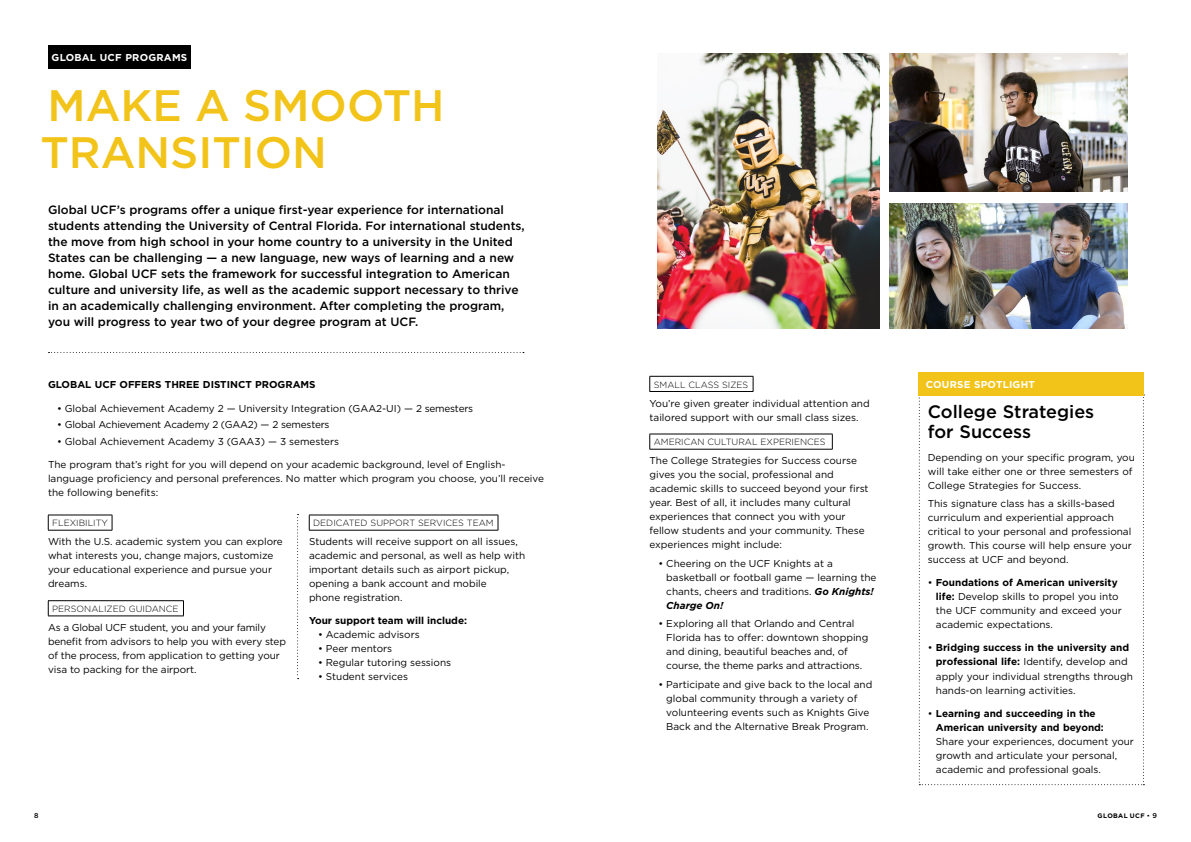
<style>
.page{position:relative;width:1191px;height:842px;background:#fff}
.page>*{position:absolute;margin:0;border:0;box-sizing:border-box;transform-origin:0 0}
.t1{font:500 44px/47px "Gotham";color:#f2c318}
.t2{font:500 18px/20px "Gotham";color:#000}
.t3{font:500 12px/16px "Gotham";color:#000}
.t4{font:10px/14px "Gotham";color:#000}
.t5{font:700 10px/14px "Gotham";color:#000}
.t6{font:10px "Gotham";letter-spacing:-.02em;color:#000}
.t7{font:700 10px "Gotham";letter-spacing:.02em;color:#fff}
.t8{font:300 9px "Gotham";color:#000}
.t9{font:500 7px "Gotham";color:#000}
.t10{font:700 6.5px "Gotham";letter-spacing:.05em;color:#000}
.s1{font-weight:700;font-style:italic}
.s2{font-weight:700}
.s3{font-weight:400}
.s4{font-weight:500}
.s5{font-weight:500;font-size:7px}
</style>
<div class="page">
<hr style="left:48px;top:515px;width:64px;height:1px;background:#000">
<svg style="left:48px;top:515px;width:1px;height:15px"></svg>
<svg style="left:112px;top:515px;width:1px;height:15px"></svg>
<hr style="left:48px;top:530px;width:64px;height:1px;background:#000">
<hr style="left:48px;top:600px;width:136px;height:1px;background:#000">
<svg style="left:48px;top:601px;width:1px;height:15px"></svg>
<svg style="left:183px;top:601px;width:1px;height:15px"></svg>
<hr style="left:48px;top:616px;width:136px;height:1px;background:#000">
<hr style="left:309px;top:515px;width:189px;height:1px;background:#000">
<svg style="left:309px;top:515px;width:1px;height:15px"></svg>
<svg style="left:498px;top:515px;width:1px;height:15px"></svg>
<hr style="left:309px;top:530px;width:189px;height:1px;background:#000">
<hr style="left:649px;top:376px;width:104px;height:1px;background:#000">
<svg style="left:649px;top:377px;width:1px;height:14px"></svg>
<svg style="left:753px;top:377px;width:1px;height:14px"></svg>
<hr style="left:649px;top:391px;width:104px;height:1px;background:#000">
<hr style="left:649px;top:434px;width:183px;height:1px;background:#000">
<svg style="left:649px;top:434px;width:1px;height:15px"></svg>
<svg style="left:832px;top:434px;width:1px;height:15px"></svg>
<hr style="left:649px;top:449px;width:183px;height:1px;background:#000">
<svg style="left:297px;top:514px;width:2px;height:165px"></svg>
<svg style="left:48px;top:352px;width:476px;height:1px"></svg>
<img style="left:889px;top:53px;width:239px;height:139px">
<img style="left:889px;top:203px;width:239px;height:126px">
<img style="left:657px;top:53px;width:222px;height:276px">
<div style="left:48px;top:45px;width:143px;height:23px;background:#000"></div>
<svg style="left:918px;top:394px;width:226px;height:391px"></svg>
<div style="left:918px;top:373px;width:225px;height:23px;background:#f2c318"></div>
<p class="t7" style="left:52px;top:50px;width:137px">GLOBAL UCF PROGRAMS</p>
<h1 class="t1" style="left:40px;top:81px;width:406px">MAKE A SMOOTH<br>TRANSITION</h1>
<p class="t3" style="left:48px;top:201px;width:478px">Global UCF’s programs offer a unique first-year experience for international students attending the University of Central Florida. For international students, the move from high school in your home country to a university in the United States can be challenging — a new language, new ways of learning and a new home. Global UCF sets the framework for successful integration to American culture and university life, as well as the academic support necessary to thrive in an academically challenging environment. After completing the program, you will progress to year two of your degree program at UCF.</p>
<p class="t5" style="left:48px;top:377px;width:269px">GLOBAL UCF OFFERS THREE DISTINCT PROGRAMS</p>
<p class="t4" style="left:57px;top:401px;width:418px">• Global Achievement Academy 2 — University Integration (GAA2-UI) — 2 semesters</p>
<p class="t6" style="left:57px;top:418px;width:274px">• Global Achievement Academy 2 (GAA2) — 2 semesters</p>
<p class="t4" style="left:57px;top:434px;width:284px">• Global Achievement Academy 3 (GAA3) — 3 semesters</p>
<p class="t4" style="left:48px;top:457px;width:497px">The program that’s right for you will depend on your academic background, level of English&shy;language proficiency and personal preferences. No matter which program you choose, you’ll receive the following benefits:</p>
<p class="t8" style="left:52px;top:517px;width:57px">FLEXIBILITY</p>
<p class="t4" style="left:48px;top:535px;width:236px">With the U.S. academic system you can explore what interests you, change majors, customize your educational experience and pursue your dreams.</p>
<p class="t8" style="left:52px;top:603px;width:128px">PERSONALIZED GUIDANCE</p>
<p class="t4" style="left:48px;top:620px;width:240px">As a Global UCF student, you and your family benefit from advisors to help you with every step of the process, from application to getting your visa to packing for the airport.</p>
<p class="t8" style="left:313px;top:517px;width:182px">DEDICATED SUPPORT SERVICES TEAM</p>
<p class="t4" style="left:309px;top:535px;width:218px">Students will receive support on all issues, academic and personal, as well as help with important details such as airport pickup, opening a bank account and mobile<br>phone registration.</p>
<p class="t5" style="left:309px;top:614px;width:160px">Your support team will include:</p>
<p class="t4" style="left:318px;top:628px;width:103px">• Academic advisors</p>
<p class="t4" style="left:318px;top:642px;width:76px">• Peer mentors</p>
<p class="t4" style="left:318px;top:656px;width:135px">• Regular tutoring sessions</p>
<p class="t4" style="left:318px;top:670px;width:91px">• Student services</p>
<p class="t8" style="left:654px;top:379px;width:96px">SMALL CLASS SIZES</p>
<p class="t4" style="left:649px;top:396px;width:222px">You’re given greater individual attention and tailored support with our small class sizes.</p>
<p class="t8" style="left:654px;top:436px;width:173px">AMERICAN CULTURAL EXPERIENCES</p>
<p class="t4" style="left:649px;top:454px;width:221px">The College Strategies for Success course gives you the social, professional and academic skills to succeed beyond your first year. Best of all, it includes many cultural experiences that connect you with your fellow students and your community. These experiences might include:</p>
<p class="t4" style="left:666px;top:556px;width:212px;text-indent:-8px">• Cheering on the UCF Knights at a basketball or football game — learning the chants, cheers and traditions. <span class="s1">Go Knights!<br>Charge On!</span></p>
<p class="t4" style="left:666px;top:617px;width:204px;text-indent:-8px">• Exploring all that Orlando and Central Florida has to offer: downtown shopping and dining, beautiful beaches and, of course, the theme parks and attractions.</p>
<p class="t4" style="left:666px;top:677px;width:208px;text-indent:-8px">• Participate and give back to the local and global community through a variety of volunteering events such as Knights Give Back and the Alternative Break Program.</p>
<p class="t7" style="left:925px;top:378px;width:111px">COURSE SPOTLIGHT</p>
<h2 class="t2" style="left:927px;top:401px;width:168px">College Strategies for Success</h2>
<p class="t4" style="left:927px;top:450px;width:209px">Depending on your specific program, you will take either one or three semesters of<br>College Strategies for Success.</p>
<p class="t4" style="left:927px;top:497px;width:206px">This signature class has a skills-based curriculum and experiential approach critical to your personal and professional growth. This course will help ensure your success at UCF and beyond.</p>
<p class="t4" style="left:936px;top:576px;width:188px;text-indent:-8px">• <span class="s2">Foundations of American university life:</span> Develop skills to propel you into the UCF community and exceed your academic expectations.</p>
<p class="t4" style="left:936px;top:641px;width:198px;text-indent:-8px">• <span class="s2">Bridging success in the university and professional life:</span> Identify, develop and apply your individual strengths through hands-on learning activities.</p>
<p class="t5" style="left:936px;top:706px;width:169px;text-indent:-8px"><span class="s3">•</span> Learning and succeeding in the<br>American university and beyond:</p>
<p class="t4" style="left:936px;top:734px;width:200px">Share your experiences, document your growth and articulate your personal, academic and professional goals.</p>
<p class="t9" style="left:34px;top:811px;width:6px">8</p>
<p class="t10" style="left:1097px;top:811px;width:61px">GLOBAL UCF <span class="s4">•</span> <span class="s5">9</span></p>
</div>
